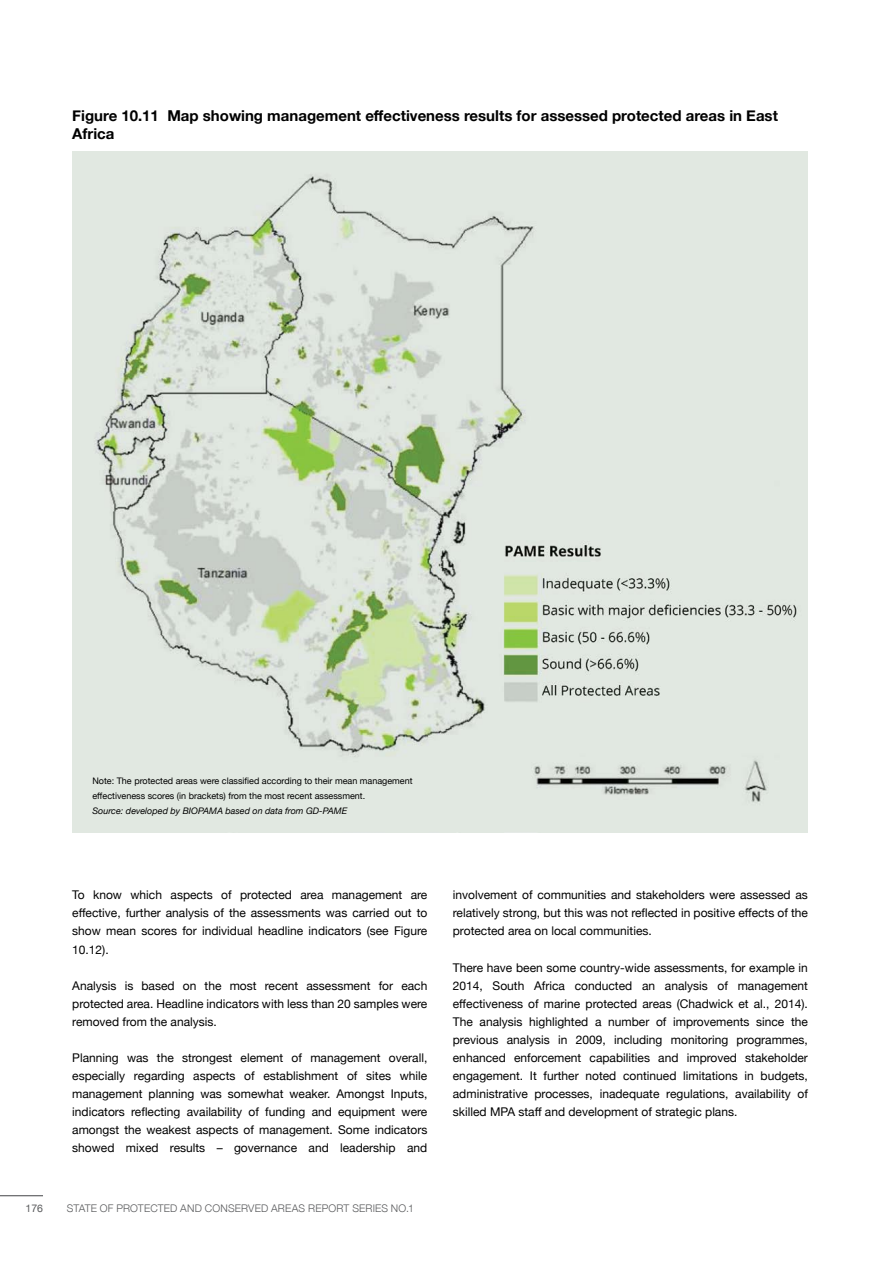
<style>
.page{position:relative;width:893px;height:1263px;background:#fff}
.page>*{position:absolute;margin:0;border:0;box-sizing:border-box;transform-origin:0 0}
.t1{font:700 15px/18px "Helvetica Neue";color:#000}
.t2{font:12px/18px "Helvetica Neue";color:#000;text-align:justify}
.t3{font:300 10.5px "Helvetica Neue";letter-spacing:.015em;color:#58595b}
.t4{font:10.5px "Helvetica Neue";color:#58595b}
.t5{font:9px/15px "Helvetica Neue";color:#000}
.t6{font:italic 9px "Helvetica Neue";color:#000}
</style>
<div class="page">
<hr style="left:0;top:1195px;width:43px;height:1px;background:#58595b">
<img style="left:72px;top:152px;width:736px;height:680px">
<p class="t1" style="left:72px;top:107px;width:707px">Figure 10.11 Map showing management effectiveness results for assessed protected areas in East<br>Africa</p>
<p class="t5" style="left:92px;top:773px;width:322px">Note: The protected areas were classified according to their mean management effectiveness scores (in brackets) from the most recent assessment.</p>
<p class="t6" style="left:92px;top:804px;width:256px">Source: developed by BIOPAMA based on data from GD-PAME</p>
<p class="t2" style="left:72px;top:887px;width:357px">To know which aspects of protected area management are effective, further analysis of the assessments was carried out to show mean scores for individual headline indicators (see Figure 10.12).</p>
<p class="t2" style="left:72px;top:977px;width:357px">Analysis is based on the most recent assessment for each protected area. Headline indicators with less than 20 samples were removed from the analysis.</p>
<p class="t2" style="left:72px;top:1049px;width:357px">Planning was the strongest element of management overall, especially regarding aspects of establishment of sites while management planning was somewhat weaker. Amongst Inputs, indicators reflecting availability of funding and equipment were amongst the weakest aspects of management. Some indicators showed mixed results – governance and leadership and</p>
<p class="t4" style="left:26px;top:1200px;width:19px">176</p>
<p class="t3" style="left:67px;top:1200px;width:349px">STATE OF PROTECTED AND CONSERVED AREAS REPORT SERIES NO.1</p>
<p class="t2" style="left:453px;top:887px;width:357px">involvement of communities and stakeholders were assessed as relatively strong, but this was not reflected in positive effects of the protected area on local communities.</p>
<p class="t2" style="left:453px;top:959px;width:357px">There have been some country-wide assessments, for example in 2014, South Africa conducted an analysis of management effectiveness of marine protected areas (Chadwick et al., 2014).<br>The analysis highlighted a number of improvements since the previous analysis in 2009, including monitoring programmes, enhanced enforcement capabilities and improved stakeholder engagement. It further noted continued limitations in budgets, administrative processes, inadequate regulations, availability of skilled MPA staff and development of strategic plans.</p>
</div>
